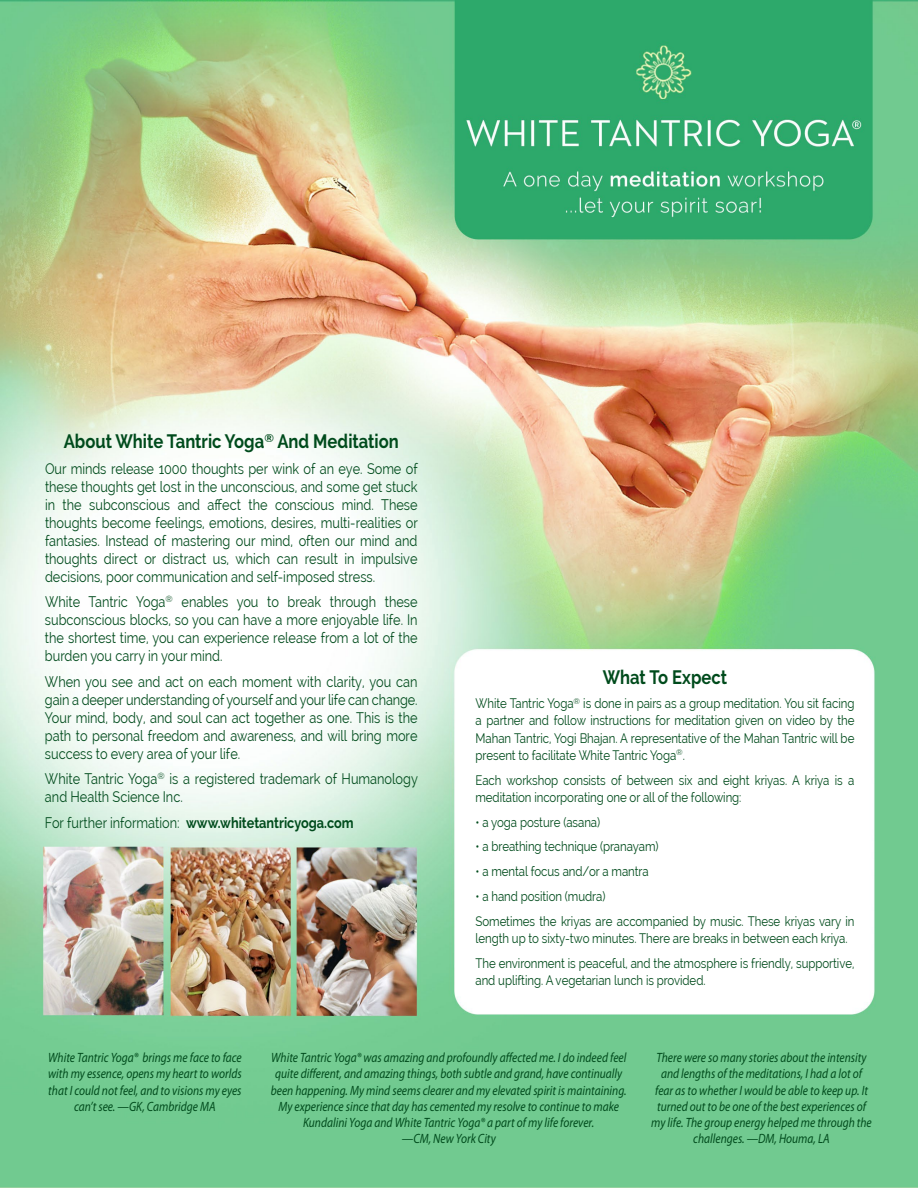
<style>
.page{position:relative;width:918px;height:1188px;background:#fff}
.page>*{position:absolute;margin:0;border:0;box-sizing:border-box;transform-origin:0 0}
.t1{font:700 19.5px "Raleway";color:#004b1c;scale:.85 1}
.t2{font:15px/18px "Raleway";color:#004b1c;text-align:justify;scale:.85 1}
.t3{font:700 15px "Raleway";color:#004b1c;scale:.85 1}
.t4{font:italic 13.5px/16.2px "Myriad Pro";color:#004b1c;text-align:center;scale:.85 1}
.t5{font:13.5px/17.2px "Raleway";letter-spacing:-.005em;color:#004b1c;scale:.85 1}
.s1{font-weight:400}
</style>
<div class="page">
<img style="left:0;top:0;width:918px;height:1188px">
<h1 class="t1" style="left:64px;top:430px;width:396px">About White Tantric Yoga<sup>®</sup> And Meditation</h1>
<p class="t2" style="left:45px;top:459px;width:440px">Our minds release 1000 thoughts per wink of an eye. Some of these thoughts get lost in the unconscious, and some get stuck in the subconscious and affect the conscious mind. These thoughts become feelings, emotions, desires, multi-realities or fantasies. Instead of mastering our mind, often our mind and thoughts direct or distract us, which can result in impulsive decisions, poor communication and self-imposed stress.</p>
<p class="t2" style="left:45px;top:593px;width:440px">White Tantric Yoga<sup>®</sup> enables you to break through these subconscious blocks, so you can have a more enjoyable life. In the shortest time, you can experience release from a lot of the burden you carry in your mind.</p>
<p class="t2" style="left:45px;top:672px;width:440px">When you see and act on each moment with clarity, you can gain a deeper understanding of yourself and your life can change.<br>Your mind, body, and soul can act together as one. This is the path to personal freedom and awareness, and will bring more success to every area of your life.</p>
<p class="t2" style="left:45px;top:770px;width:440px">White Tantric Yoga<sup>®</sup> is a registered trademark of Humanology and Health Science Inc.</p>
<p class="t3" style="left:45px;top:814px;width:365px"><span class="s1">For further information:</span> www.whitetantricyoga.com</p>
<h1 class="t1" style="left:603px;top:666px;width:148px">What To Expect</h1>
<p class="t5" style="left:476px;top:695px;width:447px;text-align:justify">White Tantric Yoga<sup>®</sup> is done in pairs as a group meditation. You sit facing a partner and follow instructions for meditation given on video by the Mahan Tantric, Yogi Bhajan. A representative of the Mahan Tantric will be present to facilitate White Tantric Yoga<sup>®</sup>.</p>
<p class="t5" style="left:476px;top:771px;width:447px">Each workshop consists of between six and eight kriyas. A kriya is a meditation incorporating one or all of the following:</p>
<p class="t5" style="left:476px;top:813px;width:148px">• a yoga posture (asana)</p>
<p class="t5" style="left:476px;top:838px;width:217px">• a breathing technique (pranayam)</p>
<p class="t5" style="left:476px;top:863px;width:205px">• a mental focus and/or a mantra</p>
<p class="t5" style="left:476px;top:884px;width:447px;line-height:24.8px">• a hand position (mudra)<br>Sometimes the kriyas are accompanied by music. These kriyas vary in</p>
<p class="t5" style="left:476px;top:926px;width:447px;line-height:24.8px">length up to sixty-two minutes. There are breaks in between each kriya.<br>The environment is peaceful, and the atmosphere is friendly, supportive,</p>
<p class="t5" style="left:476px;top:971px;width:272px">and uplifting. A vegetarian lunch is provided.</p>
<p class="t4" style="left:48px;top:1050px;width:230px">White Tantric Yoga® brings me face to face with my essence, opens my heart to worlds that I could not feel, and to visions my eyes can’t see. —GK, Cambridge MA</p>
<p class="t4" style="left:651px;top:1050px;width:261px">There were so many stories about the intensity and lengths of the meditations, I had a lot of fear as to whether I would be able to keep up. It turned out to be one of the best experiences of my life. The group energy helped me through the challenges. —DM, Houma, LA</p>
<p class="t4" style="left:271px;top:1050px;width:420px">White Tantric Yoga® was amazing and profoundly affected me. I do indeed feel quite different, and amazing things, both subtle and grand, have continually been happening. My mind seems clearer and my elevated spirit is maintaining.<br>My experience since that day has cemented my resolve to continue to make Kundalini Yoga and White Tantric Yoga® a part of my life forever.<br>—CM, New York City</p>
</div>
